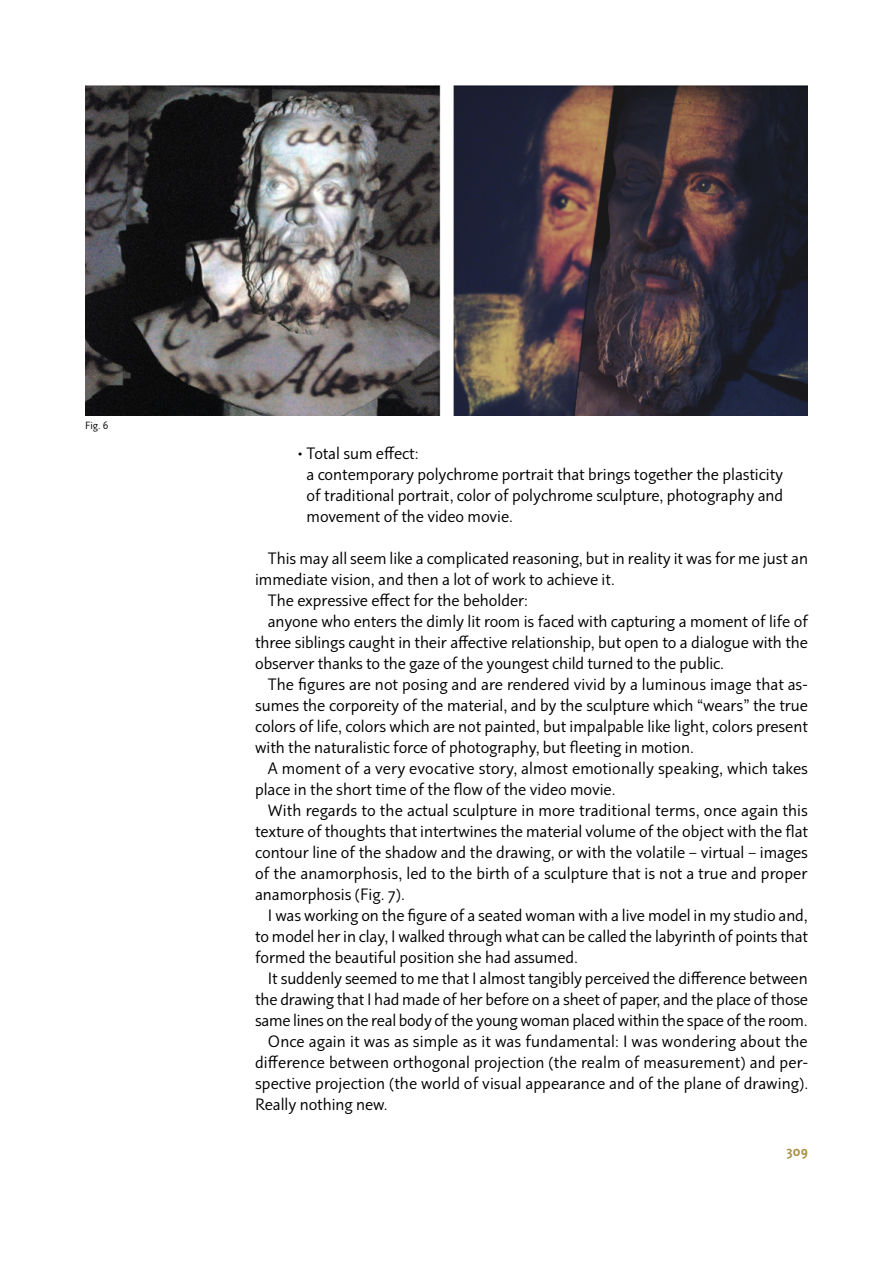
<style>
.page{position:relative;width:893px;height:1263px;background:#fff}
.page>*{position:absolute;margin:0;border:0;box-sizing:border-box;transform-origin:0 0}
.t1{font:16.5px/21px "Plusquam Sans LCG";color:#000}
.t2{font:700 13.5px "Plusquam Sans LCG";color:#ab8d3f}
.t3{font:10.5px "Plusquam Sans LCG";color:#000}
</style>
<div class="page">
<img style="left:85px;top:85px;width:723px;height:331px">
<p class="t3" style="left:85px;top:419px;width:25px">Fig. 6</p>
<p class="t1" style="left:307px;top:443px;width:478px;text-indent:-9px">• Total sum effect:<br>a contemporary polychrome portrait that brings together the plasticity of traditional portrait, color of polychrome sculpture, photography and movement of the video movie.</p>
<p class="t1" style="left:268px;top:548px;width:542px">This may all seem like a complicated reasoning, but in reality it was for me just an</p>
<p class="t1" style="left:255px;top:569px;width:361px">immediate vision, and then a lot of work to achieve it.</p>
<p class="t1" style="left:268px;top:590px;width:262px">The expressive effect for the beholder:</p>
<p class="t1" style="left:268px;top:611px;width:542px">anyone who enters the dimly lit room is faced with capturing a moment of life of</p>
<p class="t1" style="left:255px;top:632px;width:554px">three siblings caught in their affective relationship, but open to a dialogue with the</p>
<p class="t1" style="left:255px;top:653px;width:470px">observer thanks to the gaze of the youngest child turned to the public.</p>
<p class="t1" style="left:268px;top:674px;width:541px">The figures are not posing and are rendered vivid by a luminous image that as-</p>
<p class="t1" style="left:255px;top:695px;width:554px">sumes the corporeity of the material, and by the sculpture which “wears” the true</p>
<p class="t1" style="left:255px;top:716px;width:554px">colors of life, colors which are not painted, but impalpable like light, colors present</p>
<p class="t1" style="left:255px;top:737px;width:440px">with the naturalistic force of photography, but fleeting in motion.</p>
<p class="t1" style="left:268px;top:758px;width:542px">A moment of a very evocative story, almost emotionally speaking, which takes</p>
<p class="t1" style="left:255px;top:779px;width:362px">place in the short time of the flow of the video movie.</p>
<p class="t1" style="left:268px;top:800px;width:542px">With regards to the actual sculpture in more traditional terms, once again this</p>
<p class="t1" style="left:255px;top:821px;width:554px">texture of thoughts that intertwines the material volume of the object with the flat</p>
<p class="t1" style="left:255px;top:842px;width:554px">contour line of the shadow and the drawing, or with the volatile – virtual – images</p>
<p class="t1" style="left:255px;top:863px;width:554px">of the anamorphosis, led to the birth of a sculpture that is not a true and proper</p>
<p class="t1" style="left:255px;top:884px;width:151px">anamorphosis (Fig. 7).</p>
<p class="t1" style="left:268px;top:905px;width:541px">I was working on the figure of a seated woman with a live model in my studio and,</p>
<p class="t1" style="left:255px;top:926px;width:554px">to model her in clay, I walked through what can be called the labyrinth of points that</p>
<p class="t1" style="left:255px;top:947px;width:324px">formed the beautiful position she had assumed.</p>
<p class="t1" style="left:268px;top:968px;width:541px">It suddenly seemed to me that I almost tangibly perceived the difference between</p>
<p class="t1" style="left:255px;top:989px;width:554px">the drawing that I had made of her before on a sheet of paper, and the place of those</p>
<p class="t1" style="left:255px;top:1010px;width:554px">same lines on the real body of the young woman placed within the space of the room.</p>
<p class="t1" style="left:268px;top:1031px;width:541px">Once again it was as simple as it was fundamental: I was wondering about the</p>
<p class="t1" style="left:255px;top:1052px;width:555px">difference between orthogonal projection (the realm of measurement) and per-</p>
<p class="t1" style="left:255px;top:1073px;width:555px">spective projection (the world of visual appearance and of the plane of drawing).</p>
<p class="t1" style="left:255px;top:1094px;width:134px">Really nothing new.</p>
<p class="t2" style="left:787px;top:1143px;width:23px">309</p>
</div>
